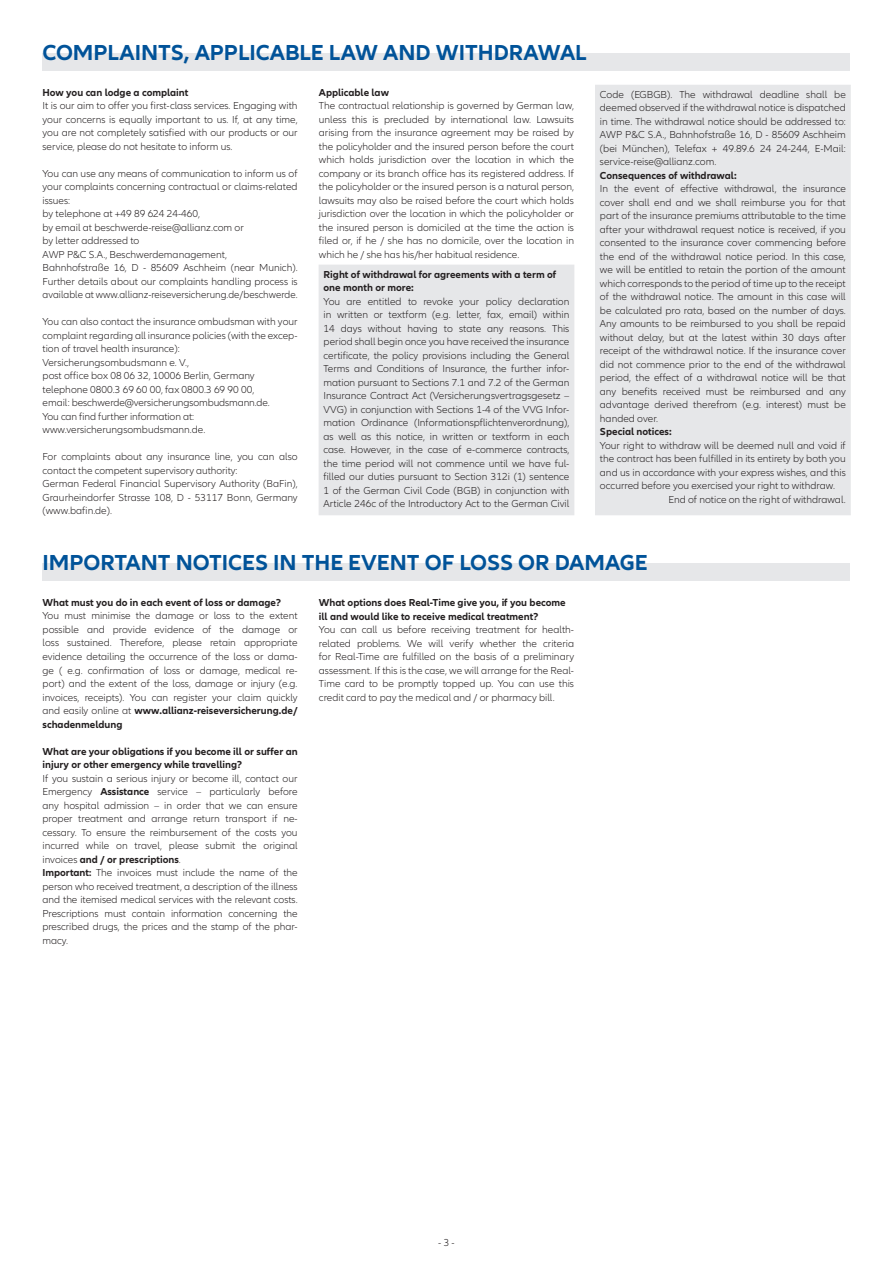
<style>
.page{position:relative;width:893px;height:1263px;background:#fff}
.page>*{position:absolute;margin:0;border:0;box-sizing:border-box;transform-origin:0 0}
.t1{font:700 22.5px "Allianz Neo";color:#015399}
.t2{font:300 10.5px/13.5px "Allianz Neo";color:#231f20;text-align:justify}
.t3{font:700 10.5px/13.5px "Allianz Neo";color:#231f20}
.s1{font-weight:700}
.s2{font-weight:700;font-stretch:condensed}
</style>
<div class="page">
<div style="left:43px;top:563px;width:807px;height:17px;background:#e6e7e9"></div>
<div style="left:43px;top:54px;width:807px;height:17px;background:#e6e7e9"></div>
<div style="left:595px;top:85px;width:255px;height:430px;background:#e6e7e9"></div>
<div style="left:319px;top:265px;width:255px;height:250px;background:#e6e7e9"></div>
<h1 class="t1" style="left:43px;top:39px;width:546px">COMPLAINTS, APPLICABLE LAW AND WITHDRAWAL</h1>
<p class="t3" style="left:43px;top:86px;width:147px">How you can lodge a complaint</p>
<p class="t2" style="left:43px;top:99px;width:257px">It is our aim to offer you first-class services. Engaging with your concerns is equally important to us. If, at any time, you are not completely satisfied with our products or our service, please do not hesitate to inform us.</p>
<p class="t2" style="left:43px;top:167px;width:257px;text-align:left">You can use any means of communication to inform us of your complaints concerning contractual or claims-related issues:<br>by telephone at +49 89 624 24-460,<br>by email at beschwerde-reise@allianz.com or<br>by letter addressed to<br>AWP P&amp;C S.A., Beschwerdemanagement,<br>Bahnhofstraße 16, D - 85609 Aschheim (near Munich).<br>Further details about our complaints handling process is available at www.allianz-reiseversicherung.de/beschwerde.</p>
<p class="t2" style="left:43px;top:315px;width:257px;text-align:left">You can also contact the insurance ombudsman with your complaint regarding all insurance policies (with the excep&shy;tion of travel health insurance):<br>Versicherungsombudsmann e. V.,<br>post office box 08 06 32, 10006 Berlin, Germany telephone 0800.3 69 60 00, fax 0800.3 69 90 00,<br>email: beschwerde@versicherungsombudsmann.de.<br>You can find further information at: www.versicherungsombudsmann.de.</p>
<p class="t2" style="left:43px;top:450px;width:257px;text-align:left">For complaints about any insurance line, you can also contact the competent supervisory authority:<br>German Federal Financial Supervisory Authority (BaFin), Graurheindorfer Strasse 108, D - 53117 Bonn, Germany (www.bafin.de).</p>
<p class="t3" style="left:319px;top:86px;width:72px">Applicable law</p>
<p class="t2" style="left:319px;top:99px;width:257px">The contractual relationship is governed by German law, unless this is precluded by international law. Lawsuits arising from the insurance agreement may be raised by the policyholder and the insured person before the court which holds jurisdiction over the location in which the company or its branch office has its registered address. If the policyholder or the insured person is a natural person, lawsuits may also be raised before the court which holds jurisdiction over the location in which the policyholder or the insured person is domiciled at the time the action is filed or, if he / she has no domicile, over the location in which he / she has his/her habitual residence.</p>
<p class="t3" style="left:324px;top:268px;width:234px">Right of withdrawal for agreements with a term of one month or more:</p>
<p class="t2" style="left:324px;top:295px;width:247px">You are entitled to revoke your policy declaration in written or textform (e.g. letter, fax, email) within 14 days without having to state any reasons. This period shall begin once you have received the insurance certificate, the policy provisions including the General Terms and Conditions of Insurance, the further infor&shy;mation pursuant to Sections 7.1 and 7.2 of the German Insurance Contract Act (Versicherungsvertragsgesetz – VVG) in conjunction with Sections 1-4 of the VVG Infor&shy;mation Ordinance (Informationspflichtenverordnung), as well as this notice, in written or textform in each case. However, in the case of e-commerce contracts, the time period will not commence until we have ful&shy;filled our duties pursuant to Section 312i (1) sentence 1 of the German Civil Code (BGB) in conjunction with Article 246c of the Introductory Act to the German Civil</p>
<p class="t2" style="left:600px;top:88px;width:247px">Code (EGBGB). The withdrawal deadline shall be deemed observed if the withdrawal notice is dispatched in time. The withdrawal notice should be addressed to:<br>AWP P&amp;C S.A., Bahnhofstraße 16, D - 85609 Aschheim (bei München), Telefax + 49.89.6 24 24-244, E-Mail: service-reise@allianz.com.</p>
<p class="t3" style="left:600px;top:169px;width:138px">Consequences of withdrawal:</p>
<p class="t2" style="left:600px;top:182px;width:247px">In the event of effective withdrawal, the insurance cover shall end and we shall reimburse you for that part of the insurance premiums attributable to the time after your withdrawal request notice is received, if you consented to the insurance cover commencing before the end of the withdrawal notice period. In this case, we will be entitled to retain the portion of the amount which corresponds to the period of time up to the receipt of the withdrawal notice. The amount in this case will be calculated pro rata, based on the number of days.<br>Any amounts to be reimbursed to you shall be repaid without delay, but at the latest within 30 days after receipt of the withdrawal notice. If the insurance cover did not commence prior to the end of the withdrawal period, the effect of a withdrawal notice will be that any benefits received must be reimbursed and any advantage derived therefrom (e.g. interest) must be handed over.</p>
<p class="t3" style="left:600px;top:425px;width:73px">Special notices:</p>
<p class="t2" style="left:600px;top:439px;width:247px">Your right to withdraw will be deemed null and void if</p>
<p class="t2" style="left:600px;top:452px;width:247px">the contract has been fulfilled in its entirety by both you</p>
<p class="t2" style="left:600px;top:466px;width:247px">and us in accordance with your express wishes, and this</p>
<p class="t2" style="left:600px;top:479px;width:237px">occurred before you exercised your right to withdraw.</p>
<p class="t2" style="left:668px;top:493px;width:179px">End of notice on the right of withdrawal.</p>
<h1 class="t1" style="left:43px;top:549px;width:606px">IMPORTANT NOTICES IN THE EVENT OF LOSS OR DAMAGE</h1>
<p class="t3" style="left:43px;top:596px;width:240px">What must you do in each event of loss or damage?</p>
<p class="t2" style="left:43px;top:609px;width:257px">You must minimise the damage or loss to the extent possible and provide evidence of the damage or loss sustained. Therefore, please retain appropriate evidence detailing the occurrence of the loss or dama&shy;ge ( e.g. confirmation of loss or damage, medical re&shy;port) and the extent of the loss, damage or injury (e.g. invoices, receipts). You can register your claim quickly and easily online at <span class="s1">www.allianz-reiseversicherung.de/ schadenmeldung</span></p>
<p class="t3" style="left:43px;top:744px;width:257px">What are your obligations if you become ill or suffer an injury or other emergency while travelling?</p>
<p class="t2" style="left:43px;top:771px;width:257px;text-align:left">If you sustain a serious injury or become ill, contact our Emergency <span class="s1">Assistance</span> service – particularly before any hospital admission – in order that we can ensure proper treatment and arrange return transport if ne&shy;cessary. To ensure the reimbursement of the costs you incurred while on travel, please submit the original invoices <span class="s1">and / or prescriptions</span>.<br><span class="s1">Important</span><span class="s2">:</span> The invoices must include the name of the person who received treatment, a description of the illness and the itemised medical services with the relevant costs.<br>Prescriptions must contain information concerning the prescribed drugs, the prices and the stamp of the phar&shy;macy.</p>
<p class="t3" style="left:319px;top:596px;width:248px">What options does Real-Time give you, if you become ill and would like to receive medical treatment?</p>
<p class="t2" style="left:319px;top:623px;width:257px">You can call us before receiving treatment for health&shy;related problems. We will verify whether the criteria for Real-Time are fulfilled on the basis of a preliminary assessment. If this is the case, we will arrange for the Real-Time card to be promptly topped up. You can use this credit card to pay the medical and / or pharmacy bill.</p>
<p class="t2" style="left:438px;top:1236px;width:18px">- 3 -</p>
</div>
